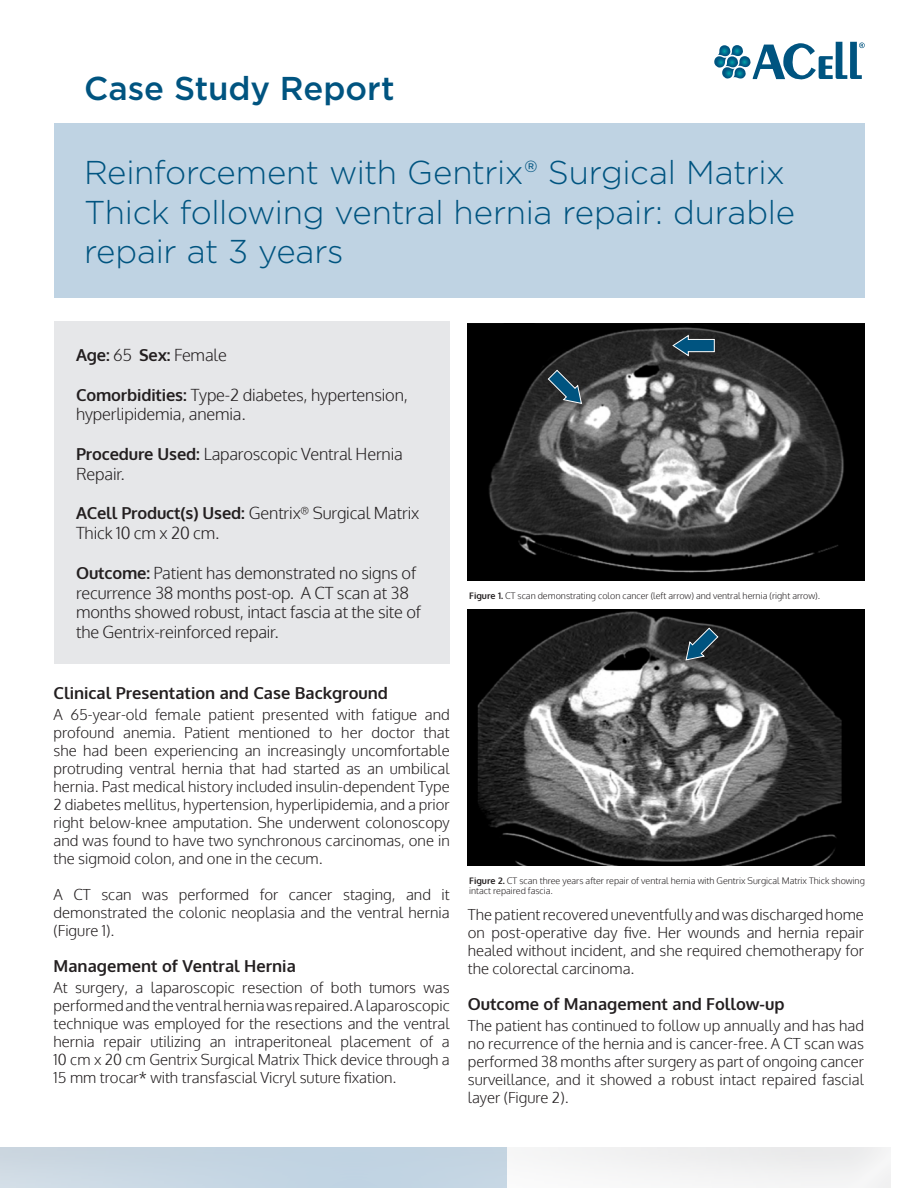
<style>
.page{position:relative;width:918px;height:1188px;background:#fff}
.page>*{position:absolute;margin:0;border:0;box-sizing:border-box;transform-origin:0 0}
.t1{font:300 33px/39.6px "Gotham";letter-spacing:-.01em;color:#005480}
.t2{font:500 33px "Gotham";color:#005480}
.Paragraph_Style_1{font:300 16.5px/19.8px "Oxygen";letter-spacing:-.01em;color:#231f20}
.Paragraph_Style_1-2{font:700 16.5px "Oxygen";color:#231f20}
.Paragraph_Style_1-3{font:300 15px/18px "Oxygen";color:#231f20;text-align:justify}
.Paragraph_Style_1-4{font:300 9px/10.8px "Oxygen";color:#231f20}
.s1{font-weight:300}
.s2{font-weight:700}
</style>
<div class="page">
<div style="left:54px;top:123px;width:811px;height:175px;background:#bfd3e3"></div>
<div style="left:54px;top:322px;width:396px;height:342px;background:#e6e7e9"></div>
<svg style="left:714px;top:42px;width:151px;height:37px"></svg>
<div style="left:0;top:1147px;width:892px;height:41px;background:#fff;opacity:.72"></div>
<img style="left:468px;top:323px;width:396px;height:258px">
<img style="left:468px;top:609px;width:397px;height:256px">
<div style="left:671px;top:333px;width:51px;height:29px;background:#231f20"></div>
<svg style="left:672px;top:335px;width:43px;height:22px"></svg>
<div style="left:684px;top:626px;width:41px;height:41px;background:#231f20;opacity:.35"></div>
<svg style="left:685px;top:627px;width:34px;height:34px"></svg>
<div style="left:546px;top:368px;width:43px;height:43px;background:#231f20;opacity:.35"></div>
<svg style="left:548px;top:370px;width:34px;height:34px"></svg>
<p class="t2" style="left:84px;top:67px;width:312px">Case Study Report</p>
<p class="t1" style="left:84px;top:152px;width:713px">Reinforcement with Gentrix® Surgical Matrix<br>Thick following ventral hernia repair: durable repair at 3 years</p>
<p class="Paragraph_Style_1-2" style="left:76px;top:345px;width:152px">Age: <span class="s1">65</span> Sex: <span class="s1">Female</span></p>
<p class="Paragraph_Style_1" style="left:76px;top:385px;width:333px"><span class="s2">Comorbidities:</span> Type-2 diabetes, hypertension, hyperlipidemia, anemia.</p>
<p class="Paragraph_Style_1" style="left:76px;top:445px;width:328px"><span class="s2">Procedure Used:</span> Laparoscopic Ventral Hernia<br>Repair.</p>
<p class="Paragraph_Style_1" style="left:76px;top:504px;width:345px"><span class="s2">ACell Product(s) Used:</span> Gentrix<sup>®</sup> Surgical Matrix<br>Thick 10 cm x 20 cm.</p>
<p class="Paragraph_Style_1" style="left:76px;top:564px;width:346px"><span class="s2">Outcome:</span> Patient has demonstrated no signs of recurrence 38 months post-op. A CT scan at 38 months showed robust, intact fascia at the site of the Gentrix-reinforced repair.</p>
<p class="Paragraph_Style_1-2" style="left:54px;top:683px;width:336px">Clinical Presentation and Case Background</p>
<p class="Paragraph_Style_1-3" style="left:54px;top:706px;width:398px">A 65-year-old female patient presented with fatigue and profound anemia. Patient mentioned to her doctor that she had been experiencing an increasingly uncomfortable protruding ventral hernia that had started as an umbilical hernia. Past medical history included insulin-dependent Type 2 diabetes mellitus, hypertension, hyperlipidemia, and a prior right below-knee amputation. She underwent colonoscopy and was found to have two synchronous carcinomas, one in the sigmoid colon, and one in the cecum.</p>
<p class="Paragraph_Style_1-3" style="left:54px;top:886px;width:398px">A CT scan was performed for cancer staging, and it demonstrated the colonic neoplasia and the ventral hernia (Figure 1).</p>
<p class="Paragraph_Style_1-2" style="left:54px;top:956px;width:244px">Management of Ventral Hernia</p>
<p class="Paragraph_Style_1-3" style="left:54px;top:979px;width:398px">At surgery, a laparoscopic resection of both tumors was performed and the ventral hernia was repaired. A laparoscopic technique was employed for the resections and the ventral hernia repair utilizing an intraperitoneal placement of a 10 cm x 20 cm Gentrix Surgical Matrix Thick device through a 15 mm trocar* with transfascial Vicryl suture fixation.</p>
<p class="Paragraph_Style_1-4" style="left:469px;top:591px;width:352px"><span class="s2">Figure 1.</span> CT scan demonstrating colon cancer (left arrow) and ventral hernia (right arrow).</p>
<p class="Paragraph_Style_1-4" style="left:469px;top:875px;width:397px"><span class="s2">Figure 2.</span> CT scan three years after repair of ventral hernia with Gentrix Surgical Matrix Thick showing intact repaired fascia.</p>
<p class="Paragraph_Style_1-3" style="left:468px;top:906px;width:398px">The patient recovered uneventfully and was discharged home on post-operative day five. Her wounds and hernia repair healed without incident, and she required chemotherapy for the colorectal carcinoma.</p>
<p class="Paragraph_Style_1-2" style="left:468px;top:994px;width:318px">Outcome of Management and Follow-up</p>
<p class="Paragraph_Style_1-3" style="left:468px;top:1017px;width:398px">The patient has continued to follow up annually and has had no recurrence of the hernia and is cancer-free. A CT scan was performed 38 months after surgery as part of ongoing cancer surveillance, and it showed a robust intact repaired fascial layer (Figure 2).</p>
</div>
